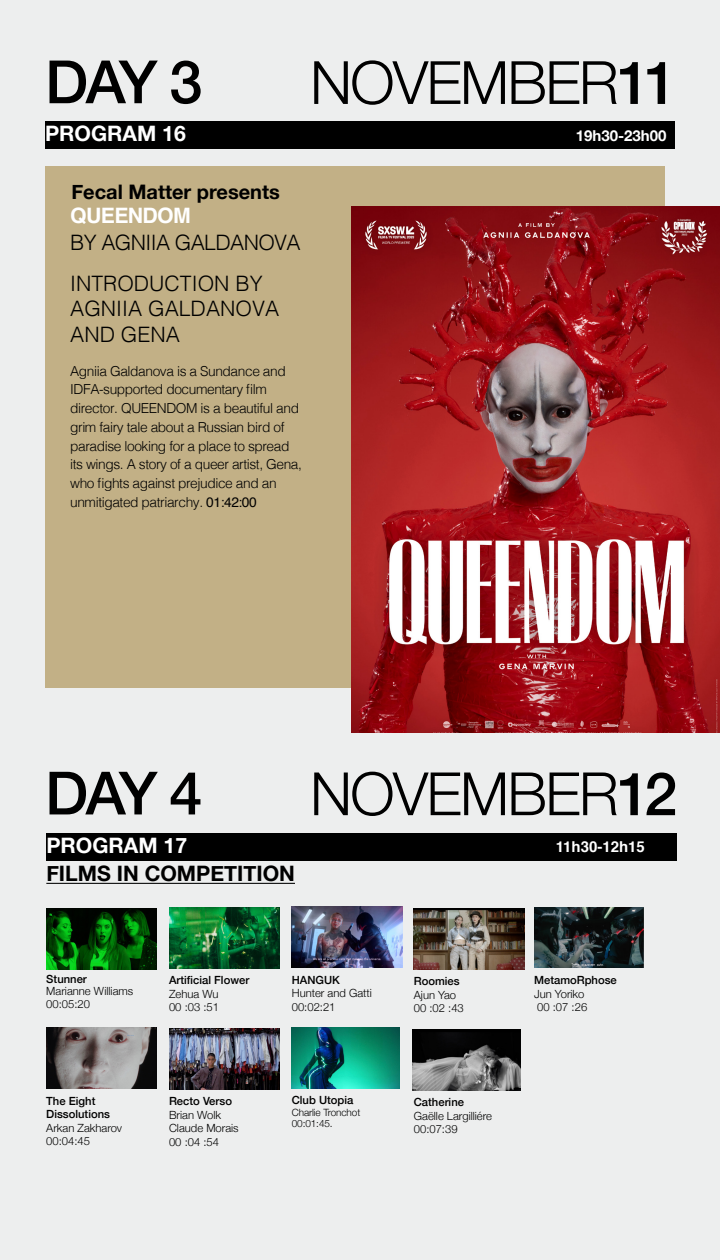
<style>
.page{position:relative;width:720px;height:1260px;background:#edeeee}
.page>*{position:absolute;margin:0;border:0;box-sizing:border-box;transform-origin:0 0}
.t1{font:300 59.75px "Helvetica Neue";letter-spacing:-.03em;color:#000}
.t2{font:500 59.75px "Helvetica Neue";letter-spacing:-.075em;color:#000}
.t3{font:300 21.25px "Helvetica";color:#000}
.t4{font:700 21.25px "Helvetica Neue";color:#fff}
.t5{font:700 21.25px "Helvetica Neue";color:#000}
.t6{font:300 21.25px "Helvetica";letter-spacing:-.03em;color:#000}
.t7{font:700 21.25px "Helvetica";letter-spacing:-.03em;color:#fff}
.t8{font:700 20px "Helvetica Neue";color:#000}
.t9{font:700 15px "Helvetica Neue";color:#fff}
.t10{font:700 15px "Helvetica";color:#fff}
.t11{font:300 13.75px/18.8px "Helvetica";letter-spacing:-.03em;color:#000}
.t12{font:300 11.25px/13.5px "Helvetica Neue";color:#000}
.t13{font:500 11.25px/13.5px "Helvetica Neue";color:#000}
.t14{font:300 10px "Helvetica Neue";letter-spacing:-.01em;color:#000}
.s1{font-weight:500}
.s2{font-weight:400}
</style>
<div class="page">
<div style="left:45px;top:121px;width:630px;height:27px;background:#000"></div>
<div style="left:45px;top:166px;width:619px;height:522px;background:#c2b086"></div>
<img style="left:351px;top:207px;width:369px;height:526px">
<hr style="left:46px;top:883px;width:249px;height:1px;background:#000">
<div style="left:46px;top:833px;width:630px;height:28px;background:#000"></div>
<img style="left:414px;top:908px;width:110px;height:62px">
<img style="left:534px;top:907px;width:109px;height:60px">
<img style="left:46px;top:908px;width:111px;height:62px">
<img style="left:169px;top:907px;width:110px;height:62px">
<img style="left:46px;top:1028px;width:111px;height:61px">
<img style="left:292px;top:906px;width:110px;height:62px">
<img style="left:413px;top:1029px;width:107px;height:61px">
<img style="left:169px;top:1028px;width:110px;height:61px">
<img style="left:292px;top:1027px;width:108px;height:61px">
<p class="t2" style="left:45px;top:34px;width:159px">DAY 3</p>
<p class="t1" style="left:310px;top:34px;width:369px">NOVEMBER<span class="s1">11</span></p>
<p class="t4" style="left:45px;top:117px;width:142px">PROGRAM 16</p>
<p class="t9" style="left:576px;top:124px;width:92px">19h30-23h00</p>
<p class="t8" style="left:71px;top:177px;width:210px">Fecal Matter presents</p>
<p class="t7" style="left:70px;top:198px;width:122px">QUEENDOM</p>
<p class="t6" style="left:70px;top:225px;width:232px">BY AGNIIA GALDANOVA</p>
<p class="t3" style="left:70px;top:265px;width:194px">INTRODUCTION BY</p>
<p class="t3" style="left:70px;top:291px;width:211px">AGNIIA GALDANOVA</p>
<p class="t3" style="left:70px;top:316px;width:111px">AND GENA</p>
<p class="t11" style="left:70px;top:360px;width:233px">Agniia Galdanova is a Sundance and IDFA-supported documentary film director. QUEENDOM is a beautiful and grim fairy tale about a Russian bird of paradise looking for a place to spread its wings. A story of a queer artist, Gena, who fights against prejudice and an unmitigated patriarchy. <span class="s2">01:42:00</span></p>
<p class="t2" style="left:45px;top:745px;width:159px">DAY 4</p>
<p class="t1" style="left:310px;top:746px;width:369px">NOVEMBER<span class="s1">12</span></p>
<p class="t4" style="left:46px;top:829px;width:142px">PROGRAM 17</p>
<p class="t10" style="left:556px;top:834px;width:91px">11h30-12h15</p>
<p class="t5" style="left:46px;top:857px;width:250px">FILMS IN COMPETITION</p>
<p class="t13" style="left:46px;top:971px;width:42px">Stunner</p>
<p class="t12" style="left:46px;top:984px;width:89px;line-height:12.5px">Marianne Williams<br>00:05:20</p>
<p class="t13" style="left:169px;top:973px;width:82px">Artificial Flower</p>
<p class="t12" style="left:169px;top:986px;width:51px">Zehua Wu</p>
<p class="t12" style="left:169px;top:1000px;width:52px">00 :03 :51</p>
<p class="t13" style="left:292px;top:972px;width:50px">HANGUK</p>
<p class="t12" style="left:292px;top:986px;width:82px">Hunter and Gatti<br>00:02:21</p>
<p class="t13" style="left:414px;top:974px;width:47px">Roomies</p>
<p class="t12" style="left:414px;top:987px;width:44px">Ajun Yao</p>
<p class="t12" style="left:414px;top:1001px;width:52px">00 :02 :43</p>
<p class="t13" style="left:534px;top:973px;width:84px">MetamoRphose</p>
<p class="t12" style="left:534px;top:986px;width:52px">Jun Yoriko</p>
<p class="t12" style="left:537px;top:1000px;width:52px">00 :07 :26</p>
<p class="t13" style="left:46px;top:1093px;width:65px">The Eight<br>Dissolutions</p>
<p class="t12" style="left:46px;top:1120px;width:77px">Arkan Zakharov<br>00:04:45</p>
<p class="t13" style="left:169px;top:1094px;width:64px">Recto Verso</p>
<p class="t12" style="left:169px;top:1107px;width:54px">Brian Wolk</p>
<p class="t12" style="left:169px;top:1121px;width:71px">Claude Morais</p>
<p class="t12" style="left:169px;top:1134px;width:52px">00 :04 :54</p>
<p class="t13" style="left:292px;top:1093px;width:63px">Club Utopia</p>
<p class="t14" style="left:292px;top:1104px;width:70px">Charlie Tronchot</p>
<p class="t14" style="left:292px;top:1115px;width:42px">00:01:45.</p>
<p class="t13" style="left:414px;top:1094px;width:52px">Catherine</p>
<p class="t12" style="left:414px;top:1108px;width:80px">Gaëlle Largilliére<br>00:07:39</p>
</div>
